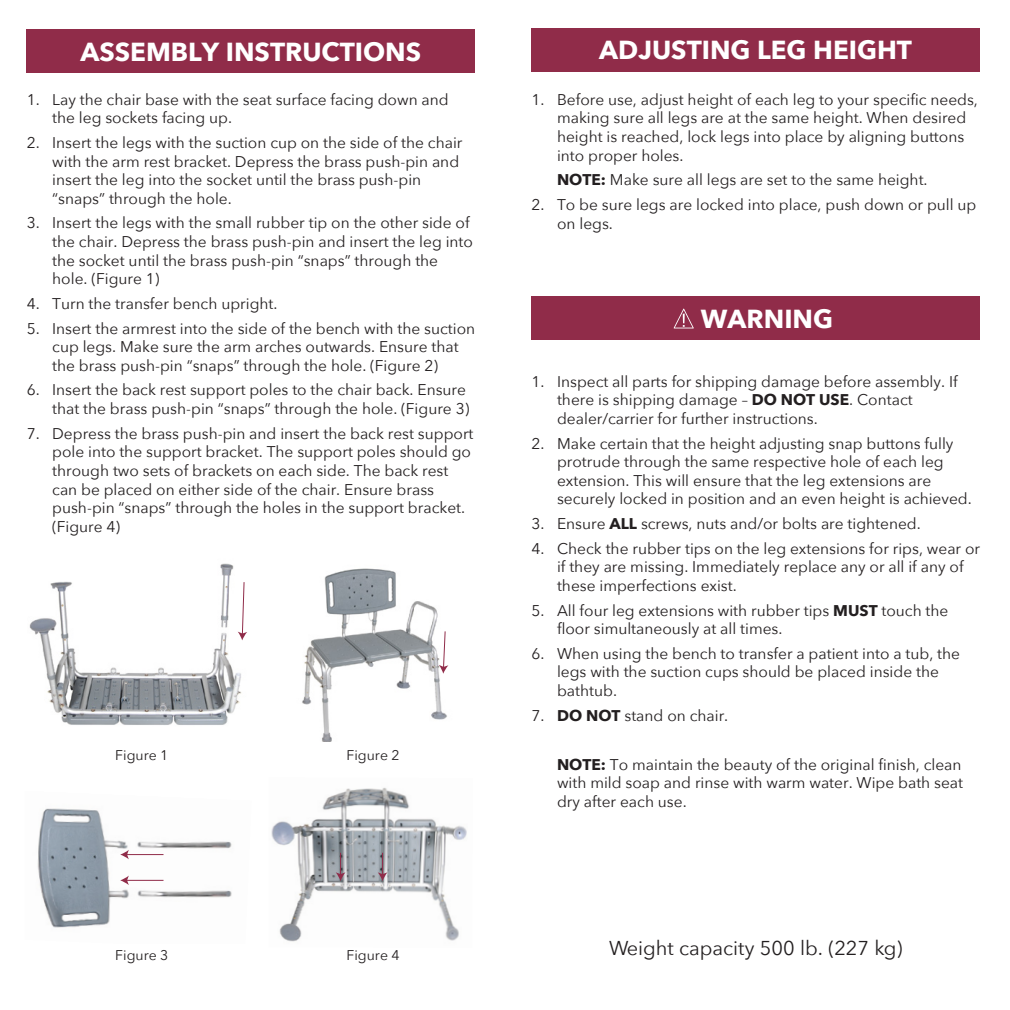
<style>
.page{position:relative;width:1010px;height:1010px;background:#fff}
.page>*{position:absolute;margin:0;border:0;box-sizing:border-box;transform-origin:0 0}
.t1{font:700 26px "Avenir Next";color:#fff}
.t2{font:20px "Avenir Next";color:#231f20}
.t3{font:15.6px/18.6px "Avenir Next";color:#231f20}
.t4{font:14px "Avenir Next";color:#231f20}
.s1{font-weight:700}
</style>
<div class="page">
<img style="left:29px;top:563px;width:214px;height:162px">
<svg style="left:238px;top:581px;width:9px;height:59px"></svg>
<img style="left:271px;top:787px;width:196px;height:155px">
<svg style="left:335px;top:852px;width:10px;height:28px"></svg>
<svg style="left:377px;top:852px;width:10px;height:28px"></svg>
<img style="left:37px;top:808px;width:195px;height:120px">
<hr style="left:126px;top:853px;width:37px;height:1px;background:#902c49">
<svg style="left:120px;top:849px;width:9px;height:10px"></svg>
<hr style="left:126px;top:879px;width:37px;height:1px;background:#902c49">
<svg style="left:120px;top:875px;width:9px;height:9px"></svg>
<img style="left:302px;top:568px;width:147px;height:173px">
<svg style="left:439px;top:630px;width:9px;height:43px"></svg>
<div style="left:531px;top:296px;width:448px;height:44px;background:#902c49"></div>
<svg style="left:673px;top:308px;width:20px;height:20px"></svg>
<div style="left:531px;top:28px;width:448px;height:44px;background:#902c49"></div>
<div style="left:27px;top:30px;width:448px;height:43px;background:#902c49"></div>
<h1 class="t1" style="left:80px;top:29px;width:342px">ASSEMBLY INSTRUCTIONS</h1>
<h1 class="t1" style="left:599px;top:28px;width:314px">ADJUSTING LEG HEIGHT</h1>
<p class="t3" style="left:52px;top:89px;width:398px;text-indent:-26px">1. Lay the chair base with the seat surface facing down and the leg sockets facing up.</p>
<p class="t3" style="left:52px;top:133px;width:411px;text-indent:-26px">2. Insert the legs with the suction cup on the side of the chair with the arm rest bracket. Depress the brass push-pin and insert the leg into the socket until the brass push-pin “snaps” through the hole.</p>
<p class="t3" style="left:52px;top:213px;width:422px;text-indent:-26px">3. Insert the legs with the small rubber tip on the other side of the chair. Depress the brass push-pin and insert the leg into the socket until the brass push-pin “snaps” through the hole. (Figure 1)</p>
<p class="t3" style="left:27px;top:293px;width:252px">4. Turn the transfer bench upright.</p>
<p class="t3" style="left:52px;top:318px;width:424px;text-indent:-26px">5. Insert the armrest into the side of the bench with the suction cup legs. Make sure the arm arches outwards. Ensure that the brass push-pin “snaps” through the hole. (Figure 2)</p>
<p class="t3" style="left:27px;top:380px;width:444px;text-align:right">6. Insert the back rest support poles to the chair back. Ensure that the brass push-pin “snaps” through the hole. (Figure 3)</p>
<p class="t3" style="left:52px;top:423px;width:422px;text-indent:-26px">7. Depress the brass push-pin and insert the back rest support pole into the support bracket. The support poles should go through two sets of brackets on each side. The back rest can be placed on either side of the chair. Ensure brass push-pin “snaps” through the holes in the support bracket. (Figure 4)</p>
<p class="t4" style="left:115px;top:742px;width:55px">Figure 1</p>
<p class="t4" style="left:346px;top:742px;width:55px">Figure 2</p>
<p class="t4" style="left:115px;top:942px;width:55px">Figure 3</p>
<p class="t4" style="left:346px;top:942px;width:55px">Figure 4</p>
<p class="t3" style="left:557px;top:89px;width:422px;text-indent:-26px">1. Before use, adjust height of each leg to your specific needs, making sure all legs are at the same height. When desired height is reached, lock legs into place by aligning buttons into proper holes.</p>
<p class="t3" style="left:557px;top:170px;width:372px"><span class="s1">NOTE:</span> Make sure all legs are set to the same height.</p>
<p class="t3" style="left:557px;top:194px;width:421px;text-indent:-26px">2. To be sure legs are locked into place, push down or pull up on legs.</p>
<h1 class="t1" style="left:700px;top:296px;width:134px">WARNING</h1>
<p class="t3" style="left:557px;top:371px;width:402px;text-indent:-26px">1. Inspect all parts for shipping damage before assembly. If there is shipping damage – <span class="s1">DO NOT USE</span>. Contact dealer/carrier for further instructions.</p>
<p class="t3" style="left:557px;top:433px;width:416px;text-indent:-26px">2. Make certain that the height adjusting snap buttons fully protrude through the same respective hole of each leg extension. This will ensure that the leg extensions are securely locked in position and an even height is achieved.</p>
<p class="t3" style="left:531px;top:513px;width:391px">3. Ensure <span class="s1">ALL</span> screws, nuts and/or bolts are tightened.</p>
<p class="t3" style="left:557px;top:538px;width:424px;text-indent:-26px">4. Check the rubber tips on the leg extensions for rips, wear or if they are missing. Immediately replace any or all if any of these imperfections exist.</p>
<p class="t3" style="left:557px;top:600px;width:393px;text-indent:-26px">5. All four leg extensions with rubber tips <span class="s1">MUST</span> touch the floor simultaneously at all times.</p>
<p class="t3" style="left:557px;top:643px;width:404px;text-indent:-26px">6. When using the bench to transfer a patient into a tub, the legs with the suction cups should be placed inside the bathtub.</p>
<p class="t3" style="left:531px;top:705px;width:198px">7. <span class="s1">DO NOT</span> stand on chair.</p>
<p class="t3" style="left:557px;top:754px;width:407px;text-align:justify"><span class="s1">NOTE:</span> To maintain the beauty of the original finish, clean with mild soap and rinse with warm water. Wipe bath seat dry after each use.</p>
<p class="t2" style="left:609px;top:930px;width:295px">Weight capacity 500 lb. (227 kg)</p>
</div>
